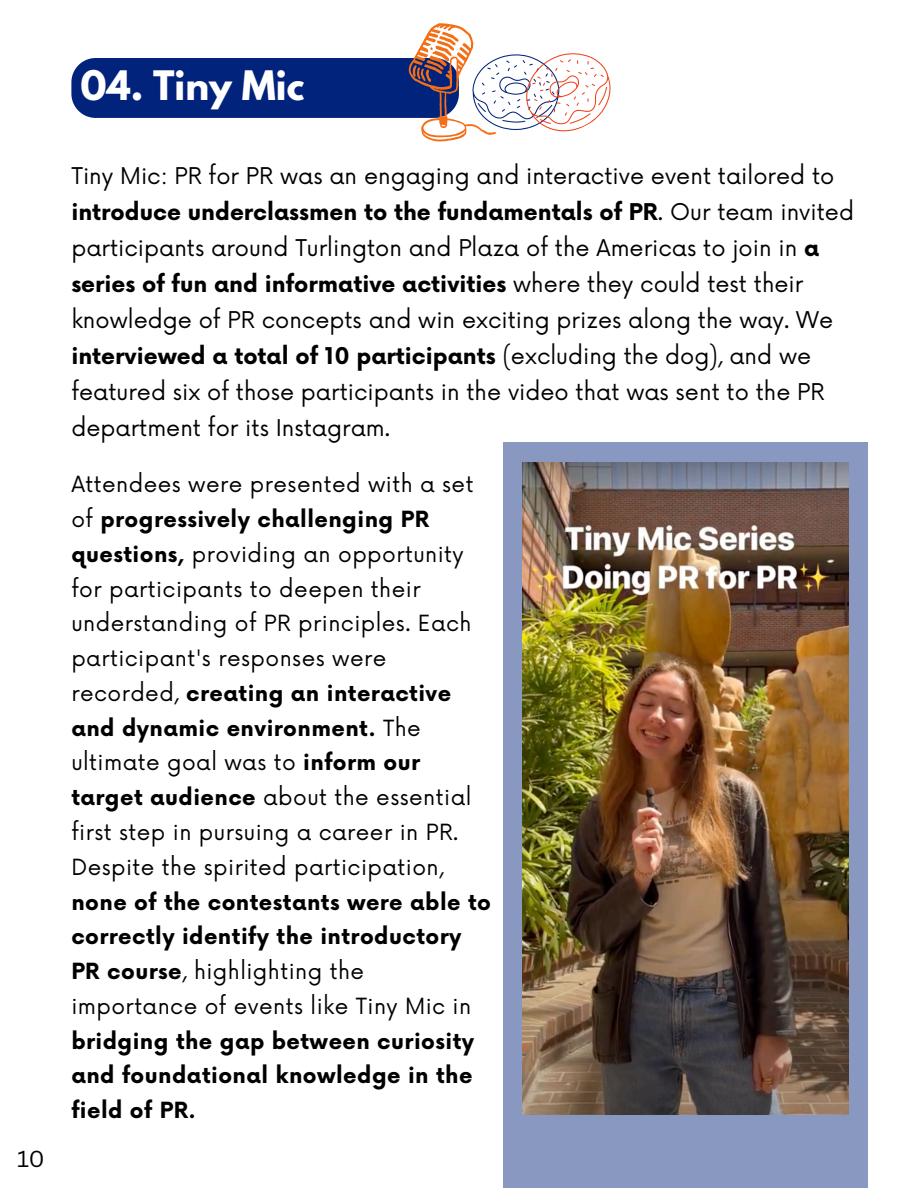
<style>
.page{position:relative;width:918px;height:1188px;background:#fff}
.page>*{position:absolute;margin:0;border:0;box-sizing:border-box;transform-origin:0 0}
.t1{font:700 36px "League Spartan";color:#fff}
.t2{font:22.5px/36px "Now";color:#000}
.t3{font:22.5px "Canva Sans";color:#000}
.t4{font:21.75px/34.8px "Now";letter-spacing:.02em;color:#000}
.s1{font-weight:700}
</style>
<div class="page">
<div style="left:503px;top:443px;width:365px;height:745px;background:#8898c1"></div>
<img style="left:522px;top:462px;width:327px;height:653px">
<svg style="left:71px;top:23px;width:540px;height:119px"></svg>
<p class="t3" style="left:17px;top:1143px;width:29px">10</p>
<p class="t1" style="left:81px;top:68px;width:225px">04. Tiny Mic</p>
<p class="t2" style="left:71px;top:159px;width:784px">Tiny Mic: PR for PR was an engaging and interactive event tailored to <span class="s1">introduce underclassmen to the fundamentals of PR</span>. Our team invited participants around Turlington and Plaza of the Americas to join in <span class="s1">a series of fun and informative activities</span> where they could test their knowledge of PR concepts and win exciting prizes along the way. We <span class="s1">interviewed a total of 10 participants</span> (excluding the dog), and we featured six of those participants in the video that was sent to the PR department for its Instagram.</p>
<p class="t4" style="left:71px;top:468px;width:421px">Attendees were presented with a set of <span class="s1">progressively challenging PR questions,</span> providing an opportunity for participants to deepen their understanding of PR principles. Each participant's responses were recorded, <span class="s1">creating an interactive and dynamic environment.</span> The ultimate goal was to <span class="s1">inform our target audience</span> about the essential first step in pursuing a career in PR.<br>Despite the spirited participation, <span class="s1">none of the contestants were able to correctly identify the introductory PR course</span>, highlighting the importance of events like Tiny Mic in <span class="s1">bridging the gap between curiosity and foundational knowledge in the field of PR.</span></p>
</div>
